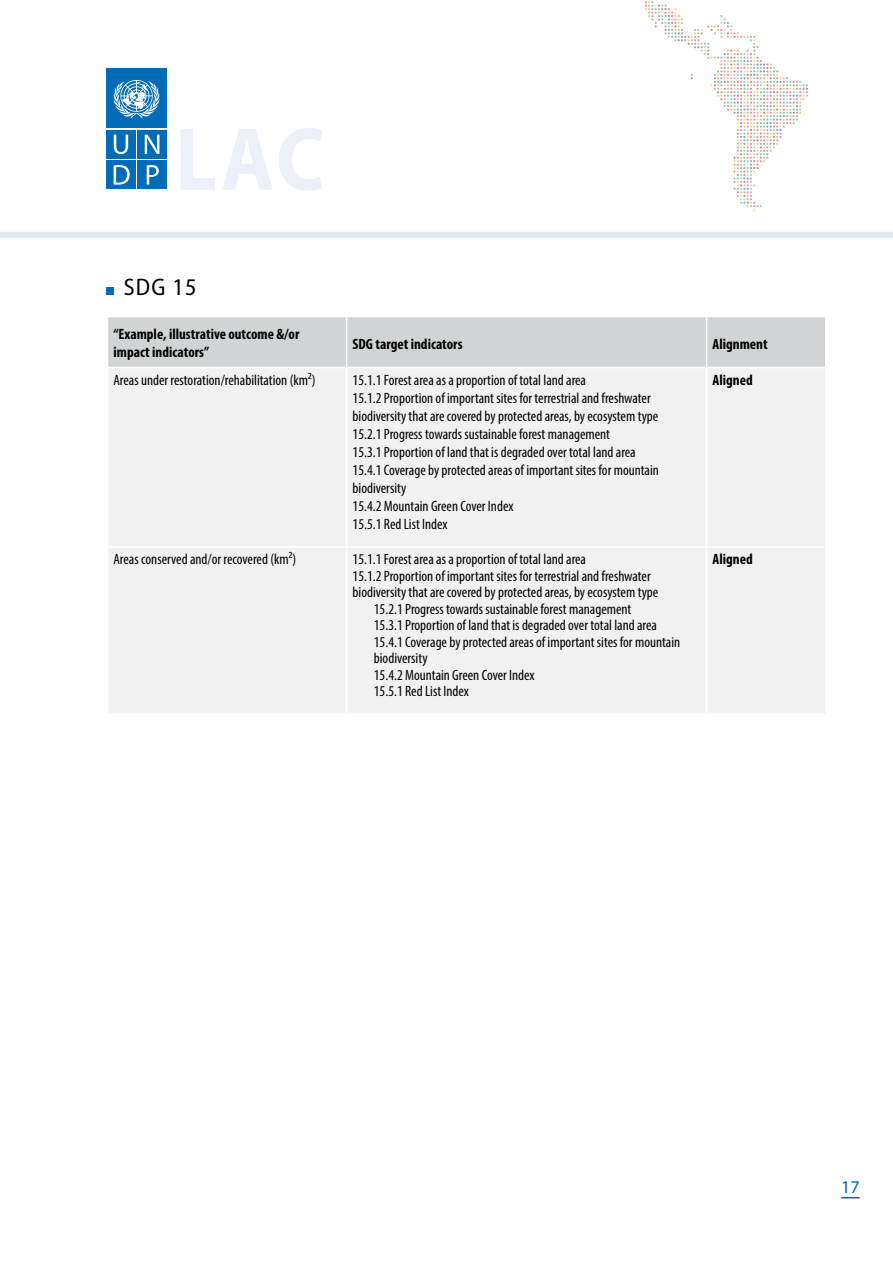
<style>
.page{position:relative;width:893px;height:1263px;background:#fff}
.page>*{position:absolute;margin:0;border:0;box-sizing:border-box;transform-origin:0 0}
.t1{font:semi-condensed 24px "Myriad Pro";color:#000}
.t2{font:18px "Myriad Pro";color:#0067b1}
.t3{font:condensed 15px/18px "Myriad Pro";color:#000}
.t4{font:700 condensed 15px/18px "Myriad Pro";color:#000}
</style>
<div class="page">
<svg style="left:841px;top:1197px;width:19px;height:1px"></svg>
<svg style="left:645px;top:1px;width:163px;height:210px"></svg>
<div style="left:106px;top:130px;width:30px;height:29px;background:#006bb6"></div>
<svg style="left:114px;top:135px;width:14px;height:19px"></svg>
<div style="left:137px;top:130px;width:30px;height:29px;background:#006bb6"></div>
<svg style="left:145px;top:135px;width:14px;height:19px"></svg>
<div style="left:137px;top:160px;width:30px;height:29px;background:#006bb6"></div>
<svg style="left:147px;top:165px;width:12px;height:19px"></svg>
<div style="left:106px;top:160px;width:30px;height:29px;background:#006bb6"></div>
<svg style="left:114px;top:165px;width:16px;height:20px"></svg>
<div style="left:106px;top:68px;width:61px;height:60px;background:#006bb6"></div>
<svg style="left:114px;top:80px;width:46px;height:38px"></svg>
<div style="left:0;top:232px;width:893px;height:6px;background:#e0e6f4"></div>
<div style="left:108px;top:317px;width:717px;height:50px;background:#d1d3d4"></div>
<div style="left:108px;top:368px;width:717px;height:345px;background:#f1f1f2"></div>
<hr style="left:346px;top:317px;width:1px;height:50px;background:#fff">
<hr style="left:706px;top:317px;width:1px;height:50px;background:#fff">
<hr style="left:346px;top:368px;width:1px;height:178px;background:#fff">
<hr style="left:706px;top:368px;width:1px;height:178px;background:#fff">
<hr style="left:107px;top:546px;width:240px;height:2px;background:#fff">
<hr style="left:347px;top:546px;width:360px;height:2px;background:#fff">
<hr style="left:346px;top:548px;width:1px;height:165px;background:#fff">
<hr style="left:707px;top:546px;width:119px;height:2px;background:#fff">
<hr style="left:706px;top:548px;width:1px;height:165px;background:#fff">
<div style="left:107px;top:287px;width:7px;height:8px;background:#006bb6"></div>
<h1 class="t1" style="left:124px;top:272px;width:74px">SDG 15</h1>
<p class="t4" style="left:113px;top:324px;width:187px">“Example, illustrative outcome &amp;/or impact indicators”</p>
<p class="t4" style="left:353px;top:335px;width:111px">SDG target indicators</p>
<p class="t4" style="left:713px;top:335px;width:57px">Alignment</p>
<p class="t3" style="left:113px;top:371px;width:204px">Areas under restoration/rehabilitation (km2)</p>
<p class="t3" style="left:353px;top:371px;width:308px">15.1.1 Forest area as a proportion of total land area<br>15.1.2 Proportion of important sites for terrestrial and freshwater biodiversity that are covered by protected areas, by ecosystem type 15.2.1 Progress towards sustainable forest management<br>15.3.1 Proportion of land that is degraded over total land area 15.4.1 Coverage by protected areas of important sites for mountain biodiversity<br>15.4.2 Mountain Green Cover Index<br>15.5.1 Red List Index</p>
<p class="t4" style="left:713px;top:371px;width:42px">Aligned</p>
<p class="t3" style="left:113px;top:550px;width:184px">Areas conserved and/or recovered (km2)</p>
<p class="t3" style="left:353px;top:550px;width:235px">15.1.1 Forest area as a proportion of total land area</p>
<p class="t3" style="left:353px;top:567px;width:300px">15.1.2 Proportion of important sites for terrestrial and freshwater</p>
<p class="t3" style="left:353px;top:583px;width:307px">biodiversity that are covered by protected areas, by ecosystem type</p>
<p class="t3" style="left:374px;top:600px;width:259px">15.2.1 Progress towards sustainable forest management</p>
<p class="t3" style="left:374px;top:616px;width:285px">15.3.1 Proportion of land that is degraded over total land area</p>
<p class="t3" style="left:374px;top:633px;width:308px">15.4.1 Coverage by protected areas of important sites for mountain</p>
<p class="t3" style="left:374px;top:649px;width:55px">biodiversity</p>
<p class="t3" style="left:374px;top:666px;width:162px">15.4.2 Mountain Green Cover Index</p>
<p class="t3" style="left:374px;top:682px;width:97px">15.5.1 Red List Index</p>
<p class="t4" style="left:713px;top:550px;width:42px">Aligned</p>
<p class="t2" style="left:841px;top:1176px;width:20px">17</p>
</div>
